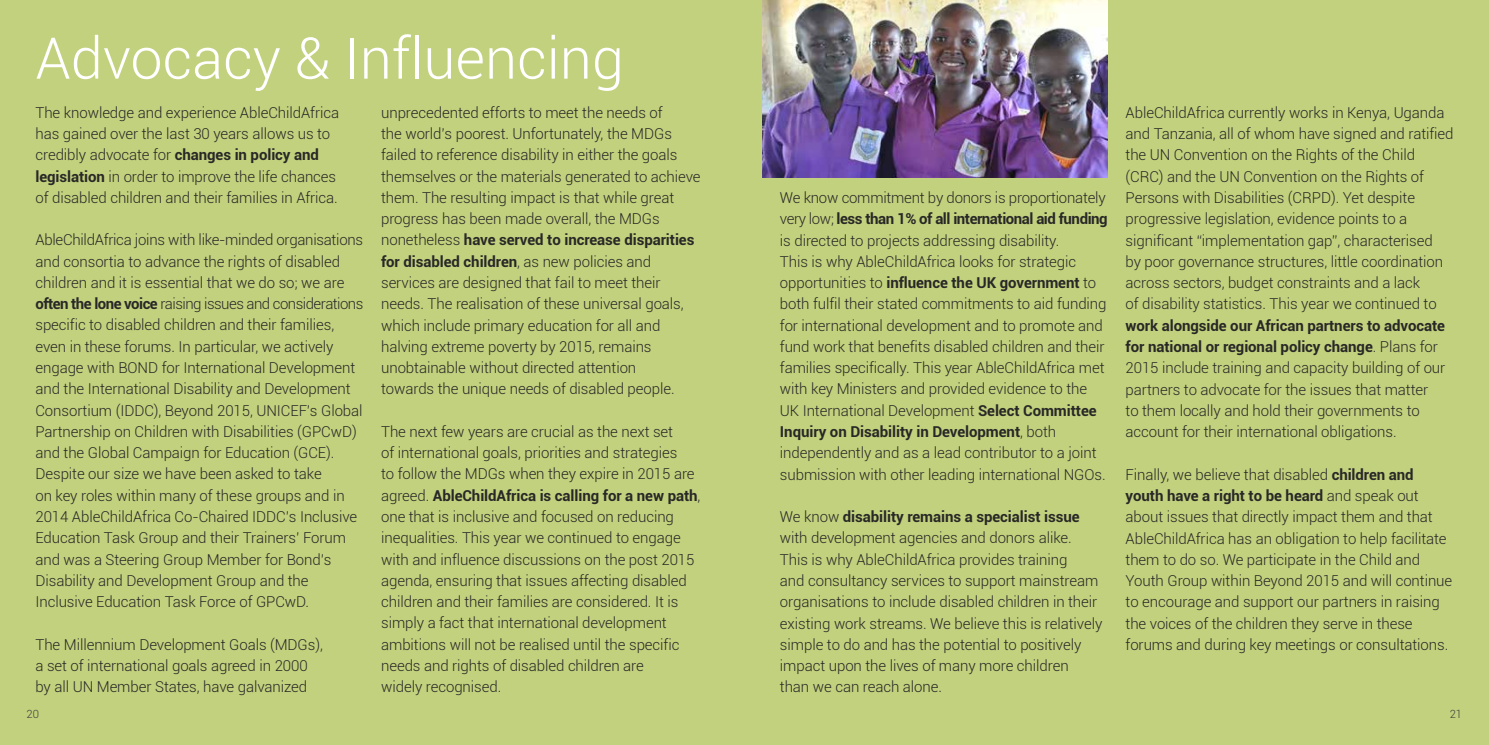
<style>
.page{position:relative;width:1489px;height:745px;background:#fff}
.page>*{position:absolute;margin:0;border:0;box-sizing:border-box;transform-origin:0 0}
.t1{font:300 57.5px "Roboto";color:#fff}
.t2{font:300 15px/21.2px "Roboto";letter-spacing:-.005em;color:#282827}
.t3{font:300 11.25px "Roboto";color:#3c3c3b}
.s1{font-weight:700}
</style>
<div class="page">
<div style="left:0;top:0;width:1488px;height:744px;background:#c2d17d"></div>
<img style="left:762px;top:0;width:345px;height:177px">
<h1 class="t1" style="left:35px;top:18px;width:590px">Advocacy &amp; Influencing</h1>
<p class="t2" style="left:381px;top:101px;width:321px">unprecedented efforts to meet the needs of<br>the world’s poorest. Unfortunately, the MDGs failed to reference disability in either the goals themselves or the materials generated to achieve them. The resulting impact is that while great progress has been made overall, the MDGs nonetheless <span class="s1">have served to increase disparities for disabled children</span>, as new policies and services are designed that fail to meet their needs. The realisation of these universal goals, which include primary education for all and halving extreme poverty by 2015, remains unobtainable without directed attention<br>towards the unique needs of disabled people.</p>
<p class="t2" style="left:381px;top:420px;width:321px">The next few years are crucial as the next set<br>of international goals, priorities and strategies<br>to follow the MDGs when they expire in 2015 are agreed. <span class="s1">AbleChildAfrica is calling for a new path</span>, one that is inclusive and focused on reducing inequalities. This year we continued to engage with and influence discussions on the post 2015 agenda, ensuring that issues affecting disabled children and their families are considered. It is simply a fact that international development ambitions will not be realised until the specific needs and rights of disabled children are<br>widely recognised.</p>
<p class="t2" style="left:35px;top:101px;width:305px">The knowledge and experience AbleChildAfrica has gained over the last 30 years allows us to credibly advocate for <span class="s1">changes in policy and legislation</span> in order to improve the life chances of disabled children and their families in Africa.</p>
<p class="t2" style="left:35px;top:229px;width:329px">AbleChildAfrica joins with like-minded organisations and consortia to advance the rights of disabled children and it is essential that we do so; we are <span class="s1">often the lone voice</span> raising issues and considerations specific to disabled children and their families, even in these forums. In particular, we actively engage with BOND for International Development and the International Disability and Development Consortium (IDDC), Beyond 2015, UNICEF’s Global Partnership on Children with Disabilities (GPCwD) and the Global Campaign for Education (GCE).<br>Despite our size we have been asked to take<br>on key roles within many of these groups and in 2014 AbleChildAfrica Co-Chaired IDDC’s Inclusive Education Task Group and their Trainers’ Forum and was a Steering Group Member for Bond’s Disability and Development Group and the Inclusive Education Task Force of GPCwD.</p>
<p class="t2" style="left:35px;top:632px;width:289px">The Millennium Development Goals (MDGs), a set of international goals agreed in 2000 by all UN Member States, have galvanized</p>
<p class="t2" style="left:780px;top:186px;width:329px">We know commitment by donors is proportionately very low; <span class="s1">less than 1% of all international aid funding </span>is directed to projects addressing disability.<br>This is why AbleChildAfrica looks for strategic opportunities to <span class="s1">influence the UK government</span> to both fulfil their stated commitments to aid funding for international development and to promote and fund work that benefits disabled children and their families specifically. This year AbleChildAfrica met with key Ministers and provided evidence to the UK International Development <span class="s1">Select Committee Inquiry on Disability in Development</span>, both independently and as a lead contributor to a joint submission with other leading international NGOs.</p>
<p class="t2" style="left:780px;top:505px;width:324px">We know <span class="s1">disability remains a specialist issue </span>with development agencies and donors alike.<br>This is why AbleChildAfrica provides training<br>and consultancy services to support mainstream organisations to include disabled children in their existing work streams. We believe this is relatively simple to do and has the potential to positively impact upon the lives of many more children<br>than we can reach alone.</p>
<p class="t2" style="left:1125px;top:101px;width:329px">AbleChildAfrica currently works in Kenya, Uganda and Tanzania, all of whom have signed and ratified the UN Convention on the Rights of the Child (CRC) and the UN Convention on the Rights of Persons with Disabilities (CRPD). Yet despite progressive legislation, evidence points to a significant “implementation gap”, characterised<br>by poor governance structures, little coordination across sectors, budget constraints and a lack<br>of disability statistics. This year we continued to</p>
<p class="t2" style="left:1125px;top:314px;width:321px"><span class="s1">work alongside our African partners to advocate for national or regional policy change</span>. Plans for 2015 include training and capacity building of our partners to advocate for the issues that matter<br>to them locally and hold their governments to account for their international obligations.</p>
<p class="t2" style="left:1125px;top:463px;width:328px">Finally, we believe that disabled <span class="s1">children and youth have a right to be heard</span> and speak out about issues that directly impact them and that AbleChildAfrica has an obligation to help facilitate them to do so. We participate in the Child and Youth Group within Beyond 2015 and will continue to encourage and support our partners in raising the voices of the children they serve in these forums and during key meetings or consultations.</p>
<p class="t3" style="left:27px;top:706px;width:14px">20</p>
<p class="t3" style="left:1449px;top:706px;width:14px">21</p>
</div>
